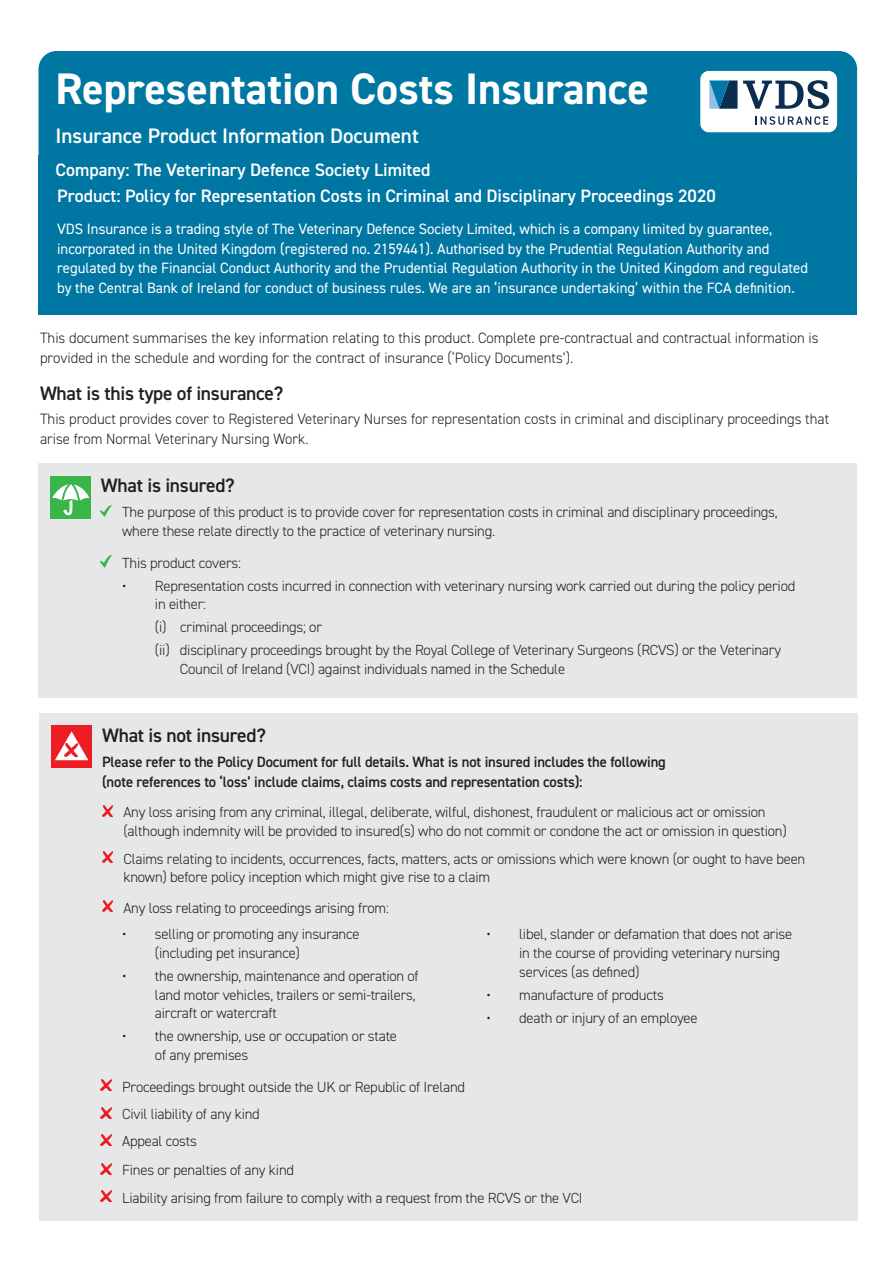
<style>
.page{position:relative;width:893px;height:1263px;background:#fff}
.page>*{position:absolute;margin:0;border:0;box-sizing:border-box;transform-origin:0 0}
.Form_title{font:700 44.25px "DIN2014";color:#fff}
.Form_sub_title{font:600 21px "DIN2014";color:#fff}
.Cover_subhead{font:600 19.5px "DIN2014";letter-spacing:-.015em;color:#231f20}
.Form_intro{font:600 19.5px "DIN2014";letter-spacing:-.015em;color:#231f20}
.Form_sub_title-2{font:600 18px "DIN2014";color:#fff}
.Form_intro-2{font:15px/19.5px "DIN2014";color:#fff}
.Form_intro-3{font:300 15px/19.5px "DIN2014";color:#231f20}
.Form_intro-4{font:600 15px/19.5px "DIN2014";letter-spacing:-.01em;color:#231f20}
.Covered_bullets{font:300 14.7px/18.8px "DIN2014";letter-spacing:-.015em;color:#231f20}
</style>
<div class="page">
<div style="left:39px;top:162px;width:818px;height:153px;background:#0076a3"></div>
<div style="left:39px;top:51px;width:818px;height:147px;background:#0076a3;border-radius:18px"></div>
<div style="left:700px;top:71px;width:137px;height:61px;background:#fff;border-radius:9px"></div>
<svg style="left:743px;top:80px;width:86px;height:29px"></svg>
<svg style="left:709px;top:80px;width:28px;height:29px"></svg>
<svg style="left:756px;top:116px;width:72px;height:9px"></svg>
<div style="left:39px;top:463px;width:818px;height:235px;background:#e6e7e9"></div>
<svg style="left:101px;top:505px;width:11px;height:12px"></svg>
<svg style="left:101px;top:556px;width:11px;height:11px"></svg>
<div style="left:50px;top:477px;width:41px;height:42px;background:#3ab54a"></div>
<svg style="left:52px;top:480px;width:38px;height:35px"></svg>
<div style="left:40px;top:713px;width:818px;height:507px;background:#e6e7e9"></div>
<svg style="left:102px;top:805px;width:11px;height:11px"></svg>
<svg style="left:102px;top:852px;width:11px;height:10px"></svg>
<svg style="left:102px;top:901px;width:11px;height:10px"></svg>
<div style="left:51px;top:726px;width:41px;height:42px;background:#ee1d23"></div>
<svg style="left:55px;top:731px;width:33px;height:29px"></svg>
<svg style="left:101px;top:1080px;width:11px;height:10px"></svg>
<svg style="left:101px;top:1107px;width:11px;height:11px"></svg>
<svg style="left:101px;top:1134px;width:11px;height:11px"></svg>
<svg style="left:101px;top:1163px;width:11px;height:11px"></svg>
<svg style="left:101px;top:1191px;width:11px;height:10px"></svg>
<p class="Form_title" style="left:56px;top:59px;width:595px">Representation Costs Insurance</p>
<p class="Form_sub_title" style="left:56px;top:122px;width:365px">Insurance Product Information Document</p>
<p class="Form_sub_title-2" style="left:56px;top:158px;width:376px">Company: The Veterinary Defence Society Limited</p>
<p class="Form_sub_title-2" style="left:57px;top:184px;width:660px">Product: Policy for Representation Costs in Criminal and Disciplinary Proceedings 2020</p>
<p class="Form_intro-2" style="left:57px;top:219px;width:752px">VDS Insurance is a trading style of The Veterinary Defence Society Limited, which is a company limited by guarantee, incorporated in the United Kingdom (registered no. 2159441). Authorised by the Prudential Regulation Authority and regulated by the Financial Conduct Authority and the Prudential Regulation Authority in the United Kingdom and regulated by the Central Bank of Ireland for conduct of business rules. We are an ‘insurance undertaking’ within the FCA definition.</p>
<p class="Form_intro-3" style="left:40px;top:328px;width:780px">This document summarises the key information relating to this product. Complete pre-contractual and contractual information is provided in the schedule and wording for the contract of insurance (‘Policy Documents’).</p>
<p class="Form_intro" style="left:40px;top:380px;width:245px">What is this type of insurance?</p>
<p class="Form_intro-3" style="left:40px;top:409px;width:791px">This product provides cover to Registered Veterinary Nurses for representation costs in criminal and disciplinary proceedings that arise from Normal Veterinary Nursing Work.</p>
<p class="Cover_subhead" style="left:101px;top:472px;width:135px">What is insured?</p>
<p class="Covered_bullets" style="left:122px;top:503px;width:657px">The purpose of this product is to provide cover for representation costs in criminal and disciplinary proceedings, where these relate directly to the practice of veterinary nursing.</p>
<p class="Covered_bullets" style="left:122px;top:553px;width:120px">This product covers:</p>
<p class="Covered_bullets" style="left:155px;top:576px;width:642px;text-indent:-33px">• Representation costs incurred in connection with veterinary nursing work carried out during the policy period in either:</p>
<p class="Covered_bullets" style="left:155px;top:618px;width:169px">(i) criminal proceedings; or</p>
<p class="Covered_bullets" style="left:180px;top:641px;width:603px;text-indent:-25px">(ii) disciplinary proceedings brought by the Royal College of Veterinary Surgeons (RCVS) or the Veterinary<br>Council of Ireland (VCI) against individuals named in the Schedule</p>
<p class="Cover_subhead" style="left:102px;top:723px;width:165px">What is not insured?</p>
<p class="Form_intro-4" style="left:102px;top:752px;width:565px">Please refer to the Policy Document for full details. What is not insured includes the following (note references to ‘loss’ include claims, claims costs and representation costs):</p>
<p class="Covered_bullets" style="left:123px;top:803px;width:665px">Any loss arising from any criminal, illegal, deliberate, wilful, dishonest, fraudulent or malicious act or omission (although indemnity will be provided to insured(s) who do not commit or condone the act or omission in question)</p>
<p class="Covered_bullets" style="left:123px;top:849px;width:683px">Claims relating to incidents, occurrences, facts, matters, acts or omissions which were known (or ought to have been known) before policy inception which might give rise to a claim</p>
<p class="Covered_bullets" style="left:123px;top:898px;width:267px">Any loss relating to proceedings arising from:</p>
<p class="Covered_bullets" style="left:155px;top:925px;width:206px;text-indent:-33px">• selling or promoting any insurance (including pet insurance)</p>
<p class="Covered_bullets" style="left:155px;top:966px;width:265px;text-indent:-33px">• the ownership, maintenance and operation of land motor vehicles, trailers or semi-trailers, aircraft or watercraft</p>
<p class="Covered_bullets" style="left:155px;top:1027px;width:244px;text-indent:-33px">• the ownership, use or occupation or state of any premises</p>
<p class="Covered_bullets" style="left:519px;top:925px;width:274px;text-indent:-33px">• libel, slander or defamation that does not arise in the course of providing veterinary nursing services (as defined)</p>
<p class="Covered_bullets" style="left:486px;top:985px;width:179px">• manufacture of products</p>
<p class="Covered_bullets" style="left:486px;top:1008px;width:213px">• death or injury of an employee</p>
<p class="Covered_bullets" style="left:122px;top:1077px;width:344px">Proceedings brought outside the UK or Republic of Ireland</p>
<p class="Covered_bullets" style="left:122px;top:1105px;width:139px">Civil liability of any kind</p>
<p class="Covered_bullets" style="left:122px;top:1132px;width:76px">Appeal costs</p>
<p class="Covered_bullets" style="left:122px;top:1161px;width:173px">Fines or penalties of any kind</p>
<p class="Covered_bullets" style="left:122px;top:1188px;width:462px">Liability arising from failure to comply with a request from the RCVS or the VCI</p>
</div>
